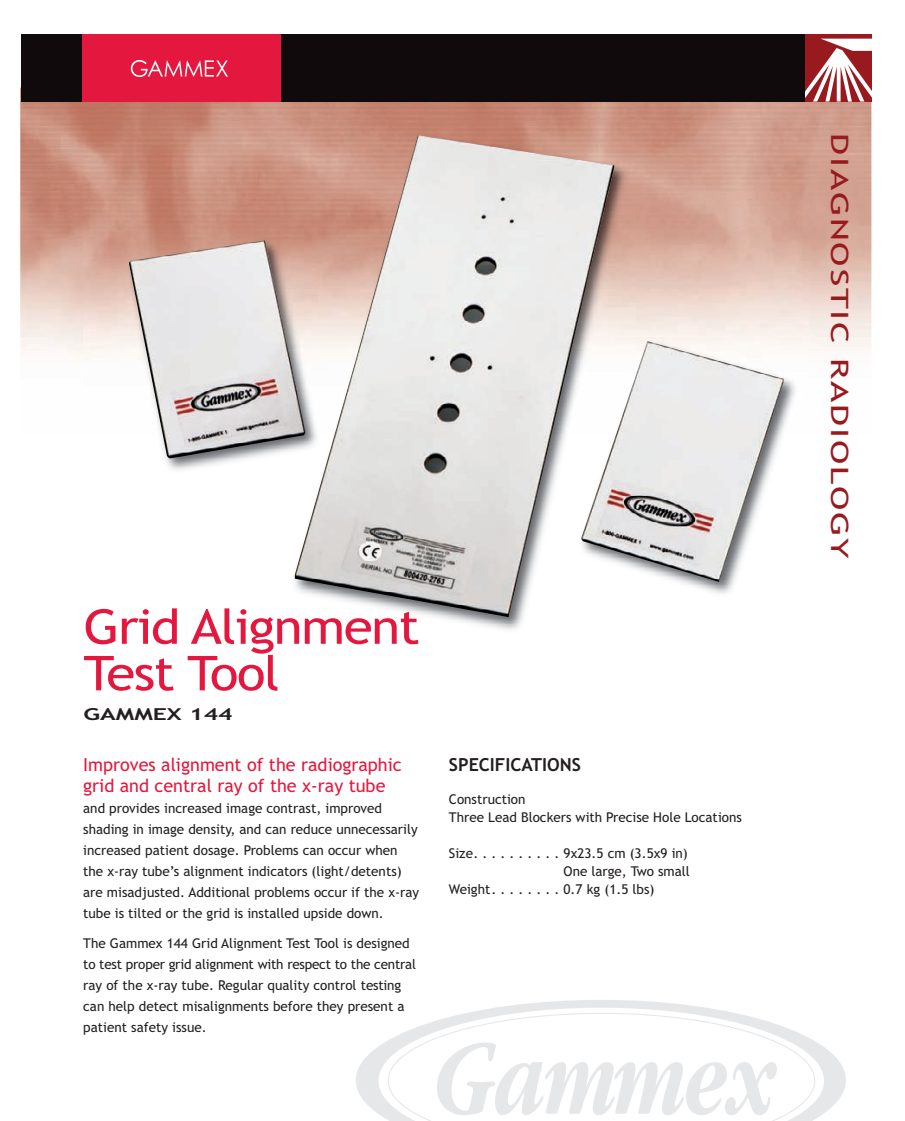
<style>
.page{position:relative;width:905px;height:1121px;background:#fff}
.page>*{position:absolute;margin:0;border:0;box-sizing:border-box;transform-origin:0 0}
.t1{font:48px/46.5px "Trebuchet MS";letter-spacing:-.025em;color:#e4183e;scale:1.1 1}
.t2{font:24px "Trebuchet MS";letter-spacing:.05em;color:#981a1e;scale:1.5 1}
.t3{font:18px/21px "Trebuchet MS";color:#e4183e}
.t4{font:700 18px "Trebuchet MS";color:#231f20}
.t5{font:700 16.5px "Trebuchet MS";color:#231f20;scale:1.5 1}
.t6{font:13.5px/21px "Trebuchet MS";color:#231f20}
</style>
<div class="page">
<img style="left:20px;top:87px;width:851px;height:268px">
<svg style="left:804px;top:34px;width:67px;height:67px"></svg>
<div style="left:21px;top:34px;width:783px;height:67px;background:#110a0c"></div>
<div style="left:83px;top:34px;width:198px;height:67px;background:#e4183e"></div>
<svg style="left:131px;top:60px;width:97px;height:17px"></svg>
<svg style="left:356px;top:1000px;width:489px;height:120px"></svg>
<svg style="left:388px;top:1012px;width:427px;height:108px"></svg>
<svg style="left:437px;top:1042px;width:339px;height:73px"></svg>
<img style="left:84px;top:123px;width:724px;height:507px">
<img style="left:129px;top:135px;width:654px;height:482px">
<h1 class="t1" style="left:84px;top:604px;width:307px">Grid Alignment<br>Test Tool</h1>
<p class="t5" style="left:84px;top:705px;width:101px">GAMMEX 144</p>
<h3 class="t3" style="left:83px;top:754px;width:320px">Improves alignment of the radiographic grid and central ray of the x-ray tube</h3>
<p class="t6" style="left:83px;top:798px;width:337px">and provides increased image contrast, improved shading in image density, and can reduce unnecessarily increased patient dosage. Problems can occur when the x-ray tube’s alignment indicators (light/detents) are misadjusted. Additional problems occur if the x-ray tube is tilted or the grid is installed upside down.</p>
<p class="t6" style="left:83px;top:933px;width:334px">The Gammex 144 Grid Alignment Test Tool is designed to test proper grid alignment with respect to the central ray of the x-ray tube. Regular quality control testing can help detect misalignments before they present a patient safety issue.</p>
<h3 class="t4" style="left:449px;top:754px;width:134px">SPECIFICATIONS</h3>
<p class="t6" style="left:449px;top:790px;width:294px;line-height:18px">Construction<br>Three Lead Blockers with Precise Hole Locations</p>
<p class="t6" style="left:449px;top:843px;width:240px">Size. . . . . . . . . . 9x23.5 cm (3.5x9 in)</p>
<p class="t6" style="left:563px;top:861px;width:128px">One large, Two small</p>
<p class="t6" style="left:449px;top:879px;width:207px">Weight. . . . . . . . 0.7 kg (1.5 lbs)</p>
<h2 class="t2" style="left:853px;top:133px;width:285px;rotate:90deg">DIAGNOSTIC RADIOLOGY</h2>
</div>
